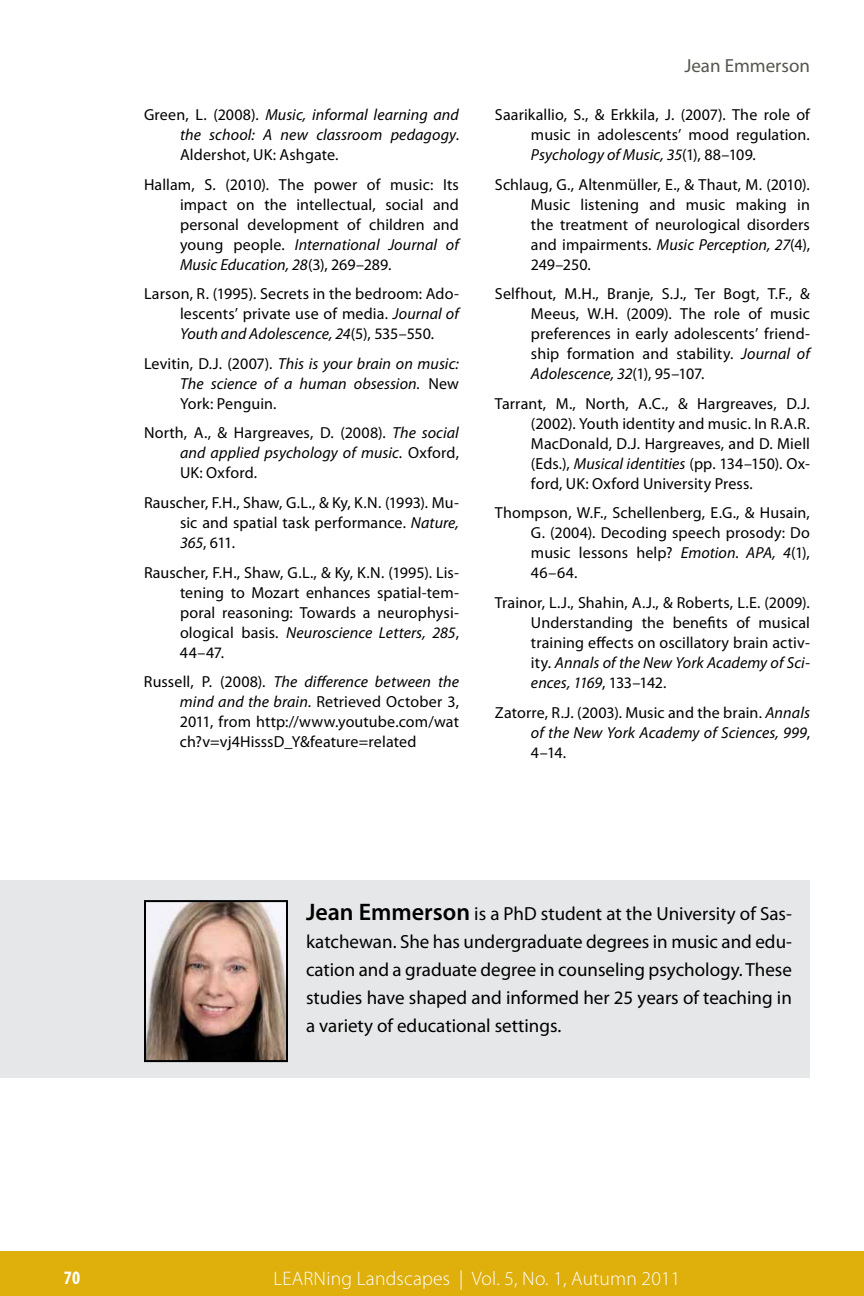
<style>
.page{position:relative;width:864px;height:1296px;background:#fff}
.page>*{position:absolute;margin:0;border:0;box-sizing:border-box;transform-origin:0 0}
.t1{font:300 19.6px "Myriad Pro";letter-spacing:.01em;color:#fff}
.t2{font:19px/28px "Myriad Pro";color:#000;text-align:justify}
.t3{font:19px "Myriad Pro";color:#56564f}
.t4{font:700 condensed 19px "Myriad Pro";color:#fff}
.t5{font:16px/20px "Myriad Pro";letter-spacing:.01em;color:#000;text-align:justify}
.t6{font:italic 16px/20px "Myriad Pro";letter-spacing:.005em;color:#000;text-align:justify}
.s1{font-style:normal}
.s2{font-style:italic}
.s3{font-weight:600;font-size:24px}
</style>
<div class="page">
<div style="left:0;top:1251px;width:864px;height:45px;background:#dfaf0c"></div>
<div style="left:0;top:880px;width:810px;height:198px;background:#e6e7e8"></div>
<img style="left:147px;top:903px;width:138px;height:156px">
<div style="left:144px;top:900px;width:144px;height:162px;border:2px solid #000"></div>
<p class="t6" style="left:180px;top:104px;width:281px;text-indent:-36px"><span class="s1">Green, L. (2008).</span> Music, informal learning and the school: A new classroom pedagogy<span class="s1">.<br>Aldershot, UK: Ashgate.</span></p>
<p class="t5" style="left:180px;top:174px;width:281px;text-indent:-36px">Hallam, S. (2010). The power of music: Its impact on the intellectual, social and personal development of children and young people. <span class="s2">International Journal of Music Education, 28</span>(3), 269–289.</p>
<p class="t5" style="left:180px;top:284px;width:281px;text-indent:-36px">Larson, R. (1995). Secrets in the bedroom: Ado&shy;lescents’ private use of media. <span class="s2">Journal of Youth and Adolescence, 24</span>(5), 535–550.</p>
<p class="t6" style="left:180px;top:353px;width:281px;text-indent:-36px"><span class="s1">Levitin, D.J. (2007).</span> This is your brain on music:<br>The science of a human obsession. <span class="s1">New York: Penguin.</span></p>
<p class="t5" style="left:180px;top:423px;width:280px;text-indent:-36px">North, A., &amp; Hargreaves, D. (2008). <span class="s2">The social and applied psychology of music</span>. Oxford, UK: Oxford.</p>
<p class="t5" style="left:180px;top:492px;width:281px;text-indent:-36px">Rauscher, F.H., Shaw, G.L., &amp; Ky, K.N. (1993). Mu&shy;sic and spatial task performance. <span class="s2">Nature, 365</span>, 611.</p>
<p class="t5" style="left:180px;top:562px;width:281px;text-indent:-36px">Rauscher, F.H., Shaw, G.L., &amp; Ky, K.N. (1995). Lis&shy;tening to Mozart enhances spatial-tem&shy;poral reasoning: Towards a neurophysi&shy;ological basis. <span class="s2">Neuroscience Letters, 285</span>, 44–47.</p>
<p class="t5" style="left:180px;top:672px;width:281px;text-indent:-36px">Russell, P. (2008). <span class="s2">The difference between the mind and the brain</span>. Retrieved October 3, 2011, from http://www.youtube.com/wat ch?v=vj4HisssD_Y&amp;feature=related</p>
<p class="t3" style="left:684px;top:54px;width:127px">Jean Emmerson</p>
<p class="t5" style="left:531px;top:104px;width:280px;text-indent:-36px">Saarikallio, S., &amp; Erkkila, J. (2007). The role of music in adolescents’ mood regulation.<br><span class="s2">Psychology of Music, 35</span>(1), 88–109.</p>
<p class="t5" style="left:531px;top:174px;width:280px;text-indent:-36px">Schlaug, G., Altenmüller, E., &amp; Thaut, M. (2010).<br>Music listening and music making in the treatment of neurological disorders and impairments. <span class="s2">Music Perception, 27</span>(4), 249–250.</p>
<p class="t5" style="left:531px;top:284px;width:281px;text-indent:-36px">Selfhout, M.H., Branje, S.J., Ter Bogt, T.F., &amp; Meeus, W.H. (2009). The role of music preferences in early adolescents’ friend&shy;ship formation and stability. <span class="s2">Journal of Adolescence, 32</span>(1), 95–107.</p>
<p class="t5" style="left:531px;top:393px;width:281px;text-indent:-36px">Tarrant, M., North, A.C., &amp; Hargreaves, D.J. (2002). Youth identity and music. In R.A.R.<br>MacDonald, D.J. Hargreaves, and D. Miell (Eds.), <span class="s2">Musical identities</span> (pp. 134–150). Ox&shy;ford, UK: Oxford University Press.</p>
<p class="t5" style="left:531px;top:503px;width:280px;text-indent:-36px">Thompson, W.F., Schellenberg, E.G., &amp; Husain, G. (2004). Decoding speech prosody: Do music lessons help? <span class="s2">Emotion. APA, 4</span>(1), 46–64.</p>
<p class="t5" style="left:531px;top:592px;width:281px;text-indent:-36px">Trainor, L.J., Shahin, A.J., &amp; Roberts, L.E. (2009).<br>Understanding the benefits of musical training effects on oscillatory brain activ&shy;ity. <span class="s2">Annals of the New York Academy of Sci&shy;ences, 1169</span>, 133–142.</p>
<p class="t5" style="left:531px;top:702px;width:281px;text-indent:-36px">Zatorre, R.J. (2003). Music and the brain. <span class="s2">Annals of the New York Academy of Sciences, 999</span>, 4–14.</p>
<p class="t2" style="left:306px;top:900px;width:487px"><span class="s3">Jean Emmerson</span> is a PhD student at the University of Sas&shy;katchewan. She has undergraduate degrees in music and edu&shy;cation and a graduate degree in counseling psychology. These studies have shaped and informed her 25 years of teaching in a variety of educational settings.</p>
<p class="t4" style="left:64px;top:1266px;width:18px">70</p>
<p class="t1" style="left:274px;top:1267px;width:408px">LEARNing Landscapes | Vol. 5, No. 1, Autumn 2011</p>
</div>
